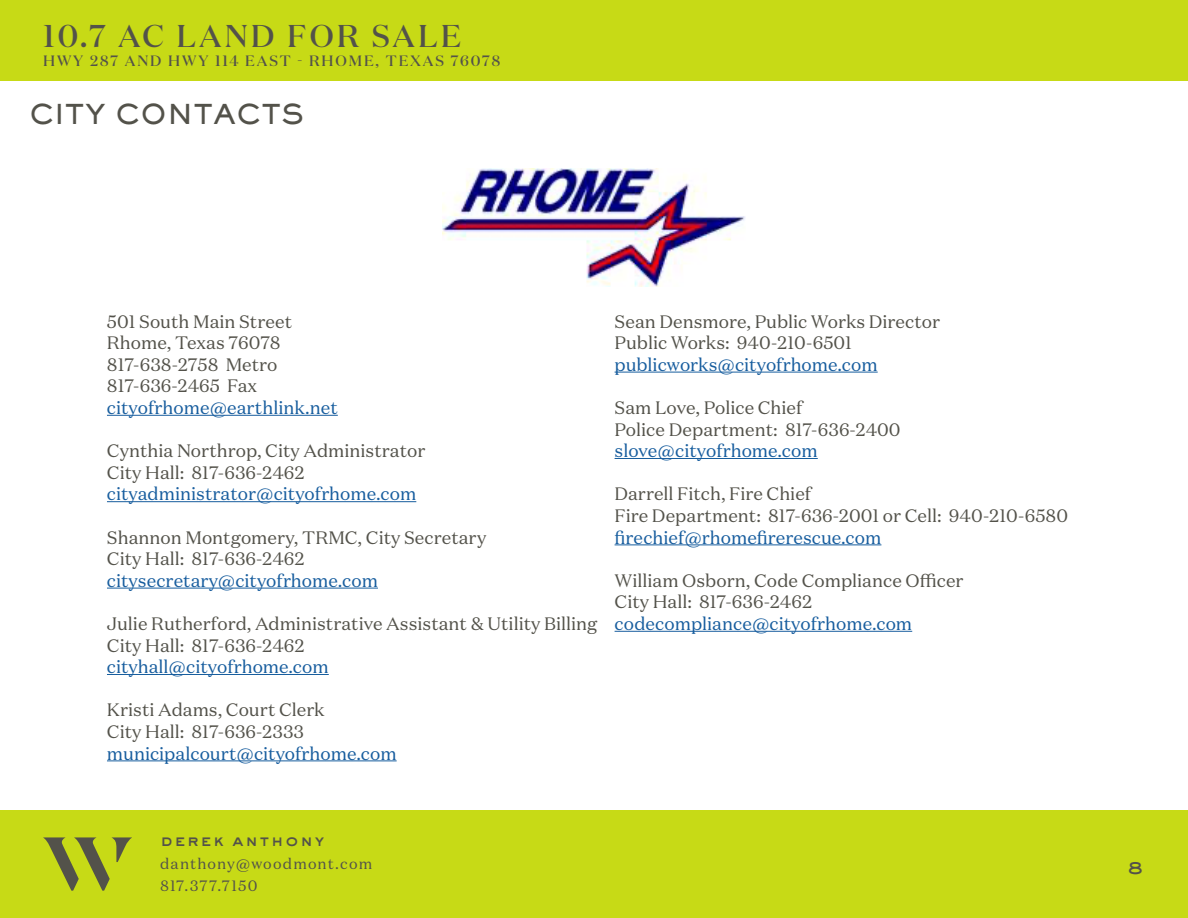
<style>
.page{position:relative;width:1188px;height:918px;background:#fff}
.page>*{position:absolute;margin:0;border:0;box-sizing:border-box;transform-origin:0 0}
.t1{font:500 31.5px "Domaine Display";letter-spacing:.1em;color:#53524a}
.t2{font:800 27px "Sackers Gothic Std";color:#53524a}
.t3{font:18px "Domaine Text";color:#53524a}
.t4{font:18px "Domaine Text";color:#175d9e}
.t5{font:800 18px "Sackers Gothic Std";color:#53524a}
.t6{font:800 16.5px "Sackers Gothic Std";letter-spacing:.08em;color:#53524a}
.t7{font:500 15px "Domaine Display";letter-spacing:.125em;color:#53524a}
.t8{font:15px/22.5px "Domaine Text";letter-spacing:.07em;color:#53524a}
</style>
<div class="page">
<div style="left:0;top:810px;width:1188px;height:108px;background:#c7da16"></div>
<svg style="left:43px;top:837px;width:89px;height:54px"></svg>
<hr style="left:107px;top:415px;width:231px;height:1px;background:#175d9e">
<hr style="left:107px;top:501px;width:309px;height:1px;background:#175d9e">
<hr style="left:107px;top:588px;width:271px;height:1px;background:#175d9e">
<hr style="left:107px;top:674px;width:222px;height:1px;background:#175d9e">
<hr style="left:107px;top:761px;width:290px;height:1px;background:#175d9e">
<hr style="left:615px;top:372px;width:263px;height:1px;background:#175d9e">
<hr style="left:615px;top:458px;width:203px;height:1px;background:#175d9e">
<hr style="left:615px;top:545px;width:266px;height:1px;background:#175d9e">
<hr style="left:615px;top:631px;width:297px;height:1px;background:#175d9e">
<img style="left:442px;top:168px;width:303px;height:118px">
<div style="left:0;top:0;width:1188px;height:81px;background:#c7da16"></div>
<h1 class="t1" style="left:43px;top:16px;width:420px">10.7 AC LAND FOR SALE</h1>
<p class="t7" style="left:43px;top:51px;width:458px">HWY 287 AND HWY 114 EAST - RHOME, TEXAS 76078</p>
<p class="t2" style="left:29px;top:96px;width:276px">CITY CONTACTS</p>
<p class="t3" style="left:107px;top:310px;width:187px">501 South Main Street</p>
<p class="t3" style="left:107px;top:331px;width:175px">Rhome, Texas 76078</p>
<p class="t3" style="left:107px;top:353px;width:172px">817-638-2758 Metro</p>
<p class="t3" style="left:107px;top:375px;width:152px">817-636-2465 Fax</p>
<p class="t4" style="left:107px;top:396px;width:232px">cityofrhome@earthlink.net</p>
<p class="t3" style="left:107px;top:439px;width:320px">Cynthia Northrop, City Administrator</p>
<p class="t3" style="left:107px;top:461px;width:199px">City Hall: 817-636-2462</p>
<p class="t4" style="left:107px;top:483px;width:311px">cityadministrator@cityofrhome.com</p>
<p class="t3" style="left:107px;top:526px;width:381px">Shannon Montgomery, TRMC, City Secretary</p>
<p class="t3" style="left:107px;top:547px;width:199px">City Hall: 817-636-2462</p>
<p class="t4" style="left:107px;top:569px;width:273px">citysecretary@cityofrhome.com</p>
<p class="t3" style="left:107px;top:612px;width:492px">Julie Rutherford, Administrative Assistant &amp; Utility Billing</p>
<p class="t3" style="left:107px;top:634px;width:199px">City Hall: 817-636-2462</p>
<p class="t4" style="left:107px;top:655px;width:223px">cityhall@cityofrhome.com</p>
<p class="t3" style="left:107px;top:699px;width:219px">Kristi Adams, Court Clerk</p>
<p class="t3" style="left:107px;top:720px;width:199px">City Hall: 817-636-2333</p>
<p class="t4" style="left:107px;top:742px;width:291px">municipalcourt@cityofrhome.com</p>
<p class="t3" style="left:615px;top:310px;width:327px">Sean Densmore, Public Works Director</p>
<p class="t3" style="left:615px;top:331px;width:239px">Public Works: 940-210-6501</p>
<p class="t4" style="left:615px;top:353px;width:265px">publicworks@cityofrhome.com</p>
<p class="t3" style="left:615px;top:396px;width:189px">Sam Love, Police Chief</p>
<p class="t3" style="left:615px;top:418px;width:288px">Police Department: 817-636-2400</p>
<p class="t4" style="left:615px;top:439px;width:205px">slove@cityofrhome.com</p>
<p class="t3" style="left:615px;top:483px;width:198px">Darrell Fitch, Fire Chief</p>
<p class="t3" style="left:615px;top:504px;width:455px">Fire Department: 817-636-2001 or Cell: 940-210-6580</p>
<p class="t4" style="left:615px;top:526px;width:268px">firechief@rhomefirerescue.com</p>
<p class="t3" style="left:615px;top:569px;width:351px">William Osborn, Code Compliance Officer</p>
<p class="t3" style="left:615px;top:591px;width:199px">City Hall: 817-636-2462</p>
<p class="t4" style="left:615px;top:612px;width:299px">codecompliance@cityofrhome.com</p>
<p class="t6" style="left:160px;top:829px;width:165px">derek anthony</p>
<p class="t8" style="left:160px;top:852px;width:214px">danthony@woodmont.com<br>817.377.7150</p>
<p class="t5" style="left:1128px;top:855px;width:18px">8</p>
</div>
